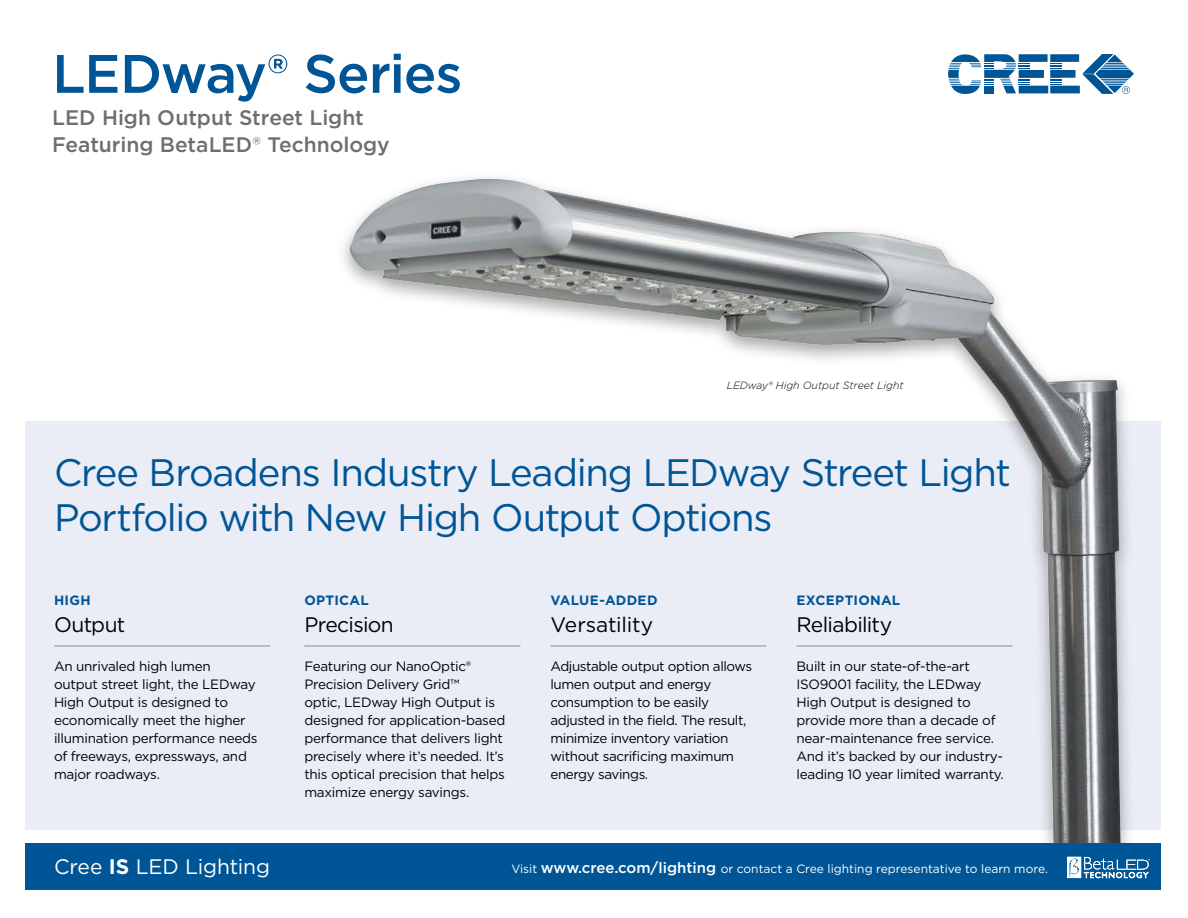
<style>
.page{position:relative;width:1188px;height:918px;background:#fff}
.page>*{position:absolute;margin:0;border:0;box-sizing:border-box;transform-origin:0 0}
.t1{font:500 54px "Gotham";letter-spacing:-.025em;color:#005596}
.t2{font:38.25px/45px "Gotham";letter-spacing:-.035em;color:#005596}
.t3{font:500 21px/27px "Gotham";color:#6d6e71}
.t4{font:21px "Gotham";letter-spacing:-.03em;color:#000}
.t5{font:21px "Gotham";letter-spacing:-.005em;color:#fff}
.t6{font:21px "Gotham";letter-spacing:-.01em;color:#000}
.t7{font:13.5px/18px "Gotham";letter-spacing:-.02em;color:#000}
.t8{font:700 13.5px "Gotham";letter-spacing:.02em;color:#005596}
.t9{font:12px "Gotham";color:#fff}
.t10{font:italic 300 10.5px "Gotham";color:#000}
.s1{font-weight:400}
.s2{font-weight:700}
.s3{font-weight:500;font-size:15px}
</style>
<div class="page">
<svg style="left:948px;top:54px;width:186px;height:40px"></svg>
<div style="left:26px;top:421px;width:1135px;height:409px;background:#eaedf5"></div>
<div style="left:335px;top:171px;width:801px;height:696px;background:#000;opacity:.36"></div>
<img style="left:349px;top:179px;width:772px;height:665px">
<hr style="left:54px;top:646px;width:216px;height:1px;background:#8a8c8e">
<hr style="left:304px;top:646px;width:216px;height:1px;background:#8a8c8e">
<hr style="left:550px;top:646px;width:216px;height:1px;background:#8a8c8e">
<hr style="left:797px;top:646px;width:216px;height:1px;background:#8a8c8e">
<div style="left:26px;top:844px;width:1135px;height:46px;background:#005596"></div>
<svg style="left:1067px;top:857px;width:83px;height:21px"></svg>
<h1 class="t1" style="left:52px;top:38px;width:412px">LEDway® Series</h1>
<h3 class="t3" style="left:52px;top:104px;width:339px">LED High Output Street Light<br>Featuring BetaLED<span class="s1">®</span> Technology</h3>
<p class="t10" style="left:727px;top:378px;width:178px">LEDway® High Output Street Light</p>
<h2 class="t2" style="left:54px;top:449px;width:958px">Cree Broadens Industry Leading LEDway Street Light<br>Portfolio with New High Output Options</h2>
<p class="t8" style="left:54px;top:591px;width:38px">HIGH</p>
<h3 class="t4" style="left:54px;top:611px;width:73px">Output</h3>
<p class="t7" style="left:54px;top:657px;width:205px">An unrivaled high lumen output street light, the LEDway<br>High Output is designed to economically meet the higher illumination performance needs of freeways, expressways, and major roadways.</p>
<p class="t8" style="left:304px;top:591px;width:66px">OPTICAL</p>
<h3 class="t4" style="left:304px;top:611px;width:91px">Precision</h3>
<p class="t7" style="left:304px;top:657px;width:203px">Featuring our NanoOptic®<br>Precision Delivery Grid™<br>optic, LEDway High Output is designed for application-based performance that delivers light precisely where it’s needed. It’s this optical precision that helps maximize energy savings.</p>
<p class="t8" style="left:550px;top:591px;width:109px">VALUE-ADDED</p>
<h3 class="t6" style="left:550px;top:611px;width:104px">Versatility</h3>
<p class="t7" style="left:550px;top:657px;width:203px">Adjustable output option allows lumen output and energy consumption to be easily adjusted in the field. The result, minimize inventory variation without sacrificing maximum energy savings.</p>
<p class="t8" style="left:796px;top:591px;width:105px">EXCEPTIONAL</p>
<h3 class="t4" style="left:796px;top:611px;width:97px">Reliability</h3>
<p class="t7" style="left:796px;top:657px;width:209px">Built in our state-of-the-art<br>ISO9001 facility, the LEDway<br>High Output is designed to provide more than a decade of near-maintenance free service.<br>And it’s backed by our industry&shy;leading 10 year limited warranty.</p>
<h3 class="t5" style="left:54px;top:853px;width:218px">Cree <span class="s2">IS</span> LED Lighting</h3>
<p class="t9" style="left:511px;top:861px;width:538px">Visit <span class="s3">www.cree.com/lighting</span> or contact a Cree lighting representative to learn more.</p>
</div>
